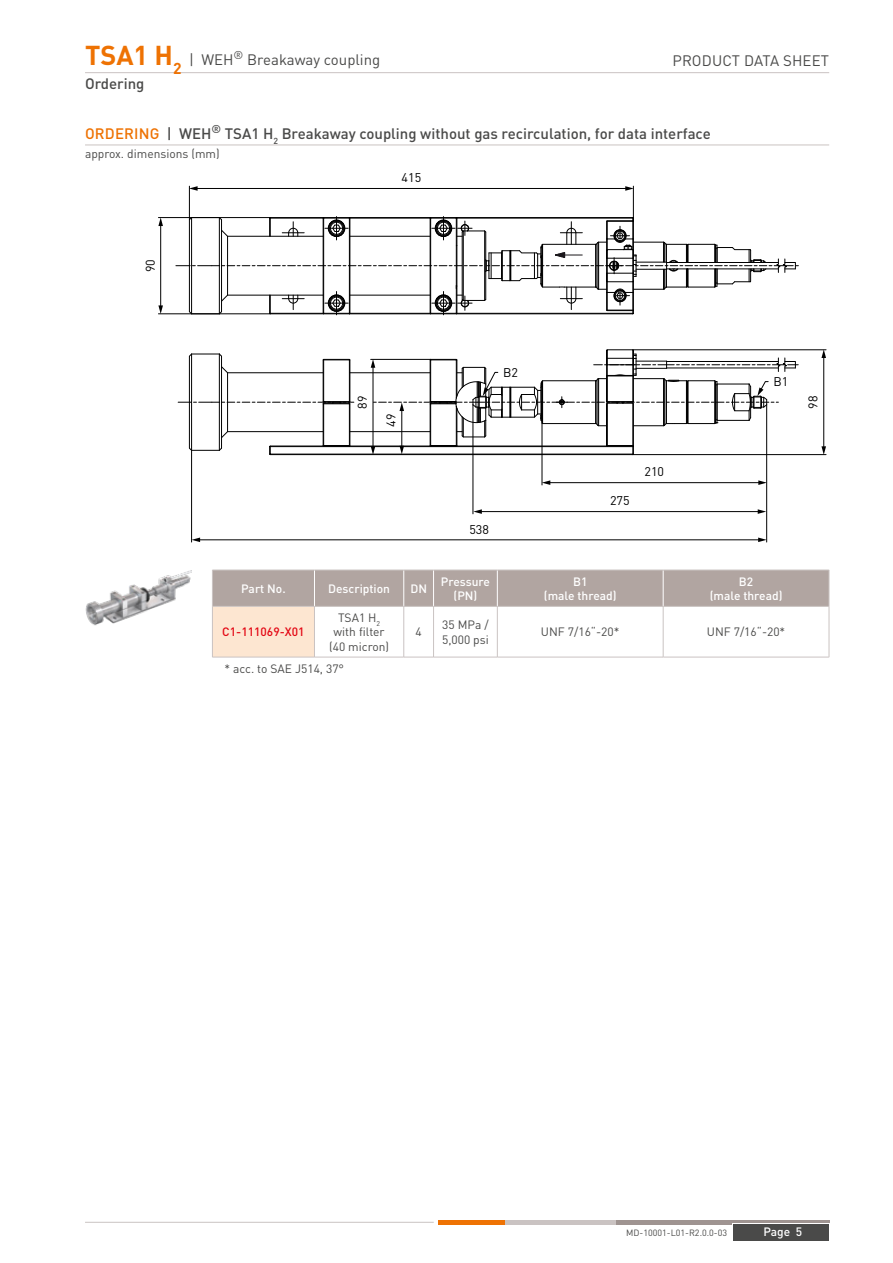
<style>
.page{position:relative;width:893px;height:1263px;background:#fff}
.page>*{position:absolute;margin:0;border:0;box-sizing:border-box;transform-origin:0 0}
.t1{font:700 27px "DIN Pro";color:#ee7203}
.t2{font:500 15px "DIN Pro";color:#4a4a49}
.t3{font:15px "DIN Pro";color:#4a4a49}
.t4{font:12.45px "DIN";color:#000}
.t5{font:12px/14.4px "DIN Pro";color:#4a4a49;text-align:center}
.t6{font:500 12px/14.4px "DIN Pro";color:#fff;text-align:center}
.t7{font:500 12px "DIN Pro";color:#e30613}
.t8{font:9px "DIN Pro";color:#4a4a49}
.s1{color:#ee7203}
</style>
<div class="page">
<hr style="left:574px;top:1220px;width:255px;height:4px;background:#9f9491">
<hr style="left:438px;top:1220px;width:68px;height:4px;background:#ee7203">
<hr style="left:506px;top:1220px;width:110px;height:4px;background:#cac3c2">
<div style="left:733px;top:1223px;width:97px;height:19px;background:#fff"></div>
<div style="left:734px;top:1224px;width:95px;height:17px;background:#4a4a49"></div>
<hr style="left:85px;top:1222px;width:349px;height:1px;background:#cac3c2">
<hr style="left:85px;top:72px;width:744px;height:1px;background:#cac3c2">
<hr style="left:85px;top:145px;width:744px;height:1px;background:#cac3c2">
<div style="left:212px;top:606px;width:102px;height:51px;background:#fde6d1"></div>
<div style="left:212px;top:570px;width:617px;height:37px;background:#b1a5a1"></div>
<hr style="left:434px;top:606px;width:63px;height:1px;background:#cac3c2">
<hr style="left:497px;top:606px;width:166px;height:1px;background:#cac3c2">
<hr style="left:663px;top:570px;width:166px;height:1px;background:#cac3c2">
<hr style="left:829px;top:570px;width:1px;height:36px;background:#cac3c2">
<hr style="left:663px;top:606px;width:166px;height:1px;background:#cac3c2">
<hr style="left:212px;top:606px;width:1px;height:51px;background:#cac3c2">
<hr style="left:314px;top:606px;width:1px;height:51px;background:#cac3c2">
<hr style="left:403px;top:606px;width:1px;height:51px;background:#cac3c2">
<hr style="left:433px;top:606px;width:1px;height:51px;background:#cac3c2">
<hr style="left:497px;top:606px;width:1px;height:51px;background:#cac3c2">
<hr style="left:663px;top:606px;width:1px;height:51px;background:#cac3c2">
<hr style="left:829px;top:606px;width:1px;height:51px;background:#cac3c2">
<hr style="left:315px;top:657px;width:89px;height:1px;background:#cac3c2">
<svg style="left:404px;top:657px;width:29px;height:1px"></svg>
<hr style="left:434px;top:657px;width:63px;height:1px;background:#cac3c2">
<hr style="left:213px;top:657px;width:101px;height:1px;background:#cac3c2">
<hr style="left:497px;top:657px;width:166px;height:1px;background:#cac3c2">
<hr style="left:663px;top:657px;width:166px;height:1px;background:#cac3c2">
<hr style="left:196px;top:188px;width:431px;height:1px;background:#000">
<svg style="left:190px;top:186px;width:8px;height:5px"></svg>
<svg style="left:625px;top:186px;width:8px;height:5px"></svg>
<hr style="left:189px;top:186px;width:1px;height:34px;background:#000">
<hr style="left:633px;top:186px;width:1px;height:35px;background:#000">
<hr style="left:199px;top:539px;width:561px;height:1px;background:#000">
<svg style="left:192px;top:537px;width:8px;height:5px"></svg>
<svg style="left:758px;top:537px;width:8px;height:5px"></svg>
<hr style="left:766px;top:405px;width:1px;height:137px;background:#000">
<hr style="left:191px;top:450px;width:1px;height:92px;background:#000">
<hr style="left:549px;top:482px;width:211px;height:1px;background:#000">
<svg style="left:758px;top:480px;width:9px;height:5px"></svg>
<svg style="left:543px;top:480px;width:7px;height:5px"></svg>
<hr style="left:542px;top:402px;width:1px;height:83px;background:#000">
<hr style="left:480px;top:511px;width:279px;height:1px;background:#000">
<svg style="left:474px;top:509px;width:8px;height:5px"></svg>
<svg style="left:758px;top:509px;width:8px;height:5px"></svg>
<hr style="left:473px;top:405px;width:1px;height:109px;background:#000">
<hr style="left:823px;top:356px;width:1px;height:92px;background:#000">
<svg style="left:821px;top:446px;width:5px;height:8px"></svg>
<svg style="left:821px;top:350px;width:5px;height:8px"></svg>
<hr style="left:633px;top:454px;width:193px;height:1px;background:#000">
<hr style="left:633px;top:349px;width:193px;height:1px;background:#000">
<hr style="left:160px;top:224px;width:1px;height:83px;background:#000">
<svg style="left:158px;top:218px;width:5px;height:8px"></svg>
<svg style="left:158px;top:305px;width:5px;height:8px"></svg>
<hr style="left:158px;top:217px;width:112px;height:1px;background:#000">
<hr style="left:158px;top:313px;width:112px;height:1px;background:#000">
<svg style="left:176px;top:216px;width:622px;height:100px"></svg>
<svg style="left:178px;top:349px;width:620px;height:107px"></svg>
<img style="left:85px;top:570px;width:106px;height:56px">
<h1 class="t1" style="left:85px;top:33px;width:98px">TSA1 H<sub>2</sub></h1>
<p class="t3" style="left:189px;top:48px;width:193px">| WEH<sup>®</sup> Breakaway coupling</p>
<p class="t2" style="left:85px;top:72px;width:61px">Ordering</p>
<p class="t2" style="left:85px;top:121px;width:627px"><span class="s1">ORDERING</span> | WEH<sup>®</sup> TSA1 H<sub>2</sub> Breakaway coupling without gas recirculation, for data interface</p>
<p class="t5" style="left:85px;top:145px;width:136px">approx. dimensions (mm)</p>
<p class="t3" style="left:672px;top:49px;width:158px">PRODUCT DATA SHEET</p>
<p class="t4" style="left:142px;top:272px;width:15px;rotate:-90deg">90</p>
<p class="t4" style="left:402px;top:169px;width:21px">415</p>
<p class="t4" style="left:503px;top:364px;width:16px">B2</p>
<p class="t4" style="left:773px;top:373px;width:16px">B1</p>
<p class="t4" style="left:354px;top:409px;width:15px;rotate:-90deg">89</p>
<p class="t4" style="left:805px;top:409px;width:15px;rotate:-90deg">98</p>
<p class="t4" style="left:383px;top:427px;width:15px;rotate:-90deg">49</p>
<p class="t4" style="left:469px;top:521px;width:21px">538</p>
<p class="t4" style="left:610px;top:492px;width:21px">275</p>
<p class="t4" style="left:645px;top:463px;width:21px">210</p>
<p class="t6" style="left:241px;top:580px;width:46px">Part No.</p>
<p class="t6" style="left:328px;top:580px;width:63px">Description</p>
<p class="t6" style="left:410px;top:580px;width:18px">DN</p>
<p class="t6" style="left:441px;top:573px;width:51px">Pressure (PN)</p>
<p class="t6" style="left:544px;top:573px;width:74px">B1<br>(male thread)</p>
<p class="t6" style="left:710px;top:573px;width:74px">B2<br>(male thread)</p>
<p class="t7" style="left:222px;top:622px;width:84px">C1-111069-X01</p>
<p class="t5" style="left:329px;top:609px;width:61px">TSA1 H<sub>2 </sub>with filter (40 micron)</p>
<p class="t5" style="left:415px;top:624px;width:8px">4</p>
<p class="t5" style="left:442px;top:616px;width:48px;text-align:left">35 MPa /<br>5,000 psi</p>
<p class="t5" style="left:541px;top:624px;width:80px">UNF 7/16“-20*</p>
<p class="t5" style="left:707px;top:624px;width:80px">UNF 7/16“-20*</p>
<p class="t5" style="left:224px;top:660px;width:121px">* acc. to SAE J514, 37°</p>
<p class="t8" style="left:626px;top:1226px;width:103px">MD-10001-L01-R2.0.0-03</p>
<p class="t6" style="left:763px;top:1223px;width:40px">Page 5</p>
</div>
